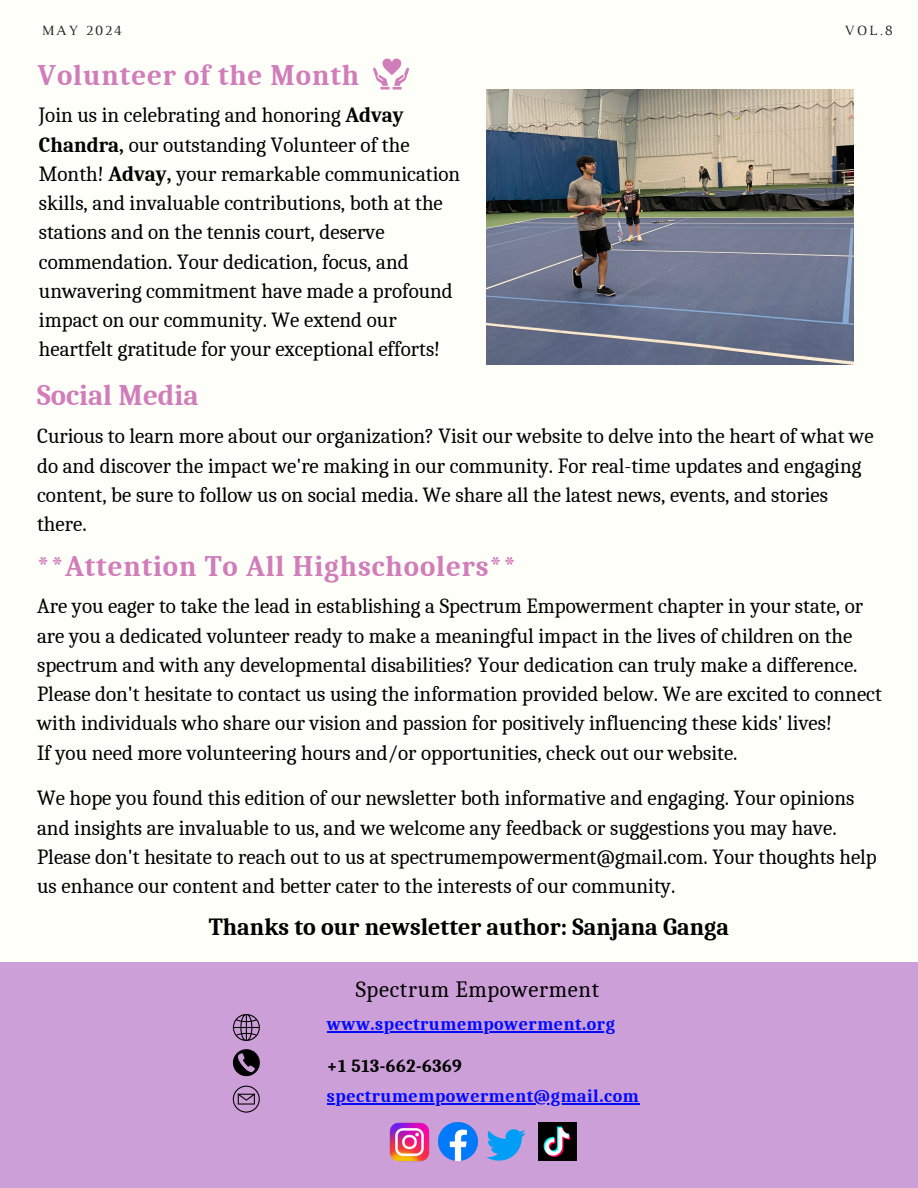
<style>
.page{position:relative;width:918px;height:1188px;background:#fffff9}
.page>*{position:absolute;margin:0;border:0;box-sizing:border-box;transform-origin:0 0}
.t1{font:700 28.95px "Caladea";letter-spacing:.03em;color:#d17dba}
.t2{font:700 28.95px "Caladea";color:#d17dba}
.t3{font:700 24px "Caladea";color:#000}
.t4{font:22.65px "Caladea";letter-spacing:.03em;color:#000}
.t5{font:21px/29.2px "Caladea";color:#000}
.t6{font:700 18px "Caladea";letter-spacing:.03em;color:#000aff}
.t7{font:700 18px "Caladea";letter-spacing:.03em;color:#000}
.t8{font:14.4px "Luthier";letter-spacing:.14em;color:#222}
.s1{font-weight:700}
</style>
<div class="page">
<div style="left:0;top:963px;width:918px;height:225px;background:#cd9fd8"></div>
<img style="left:439px;top:1123px;width:38px;height:38px">
<img style="left:487px;top:1129px;width:38px;height:32px">
<img style="left:538px;top:1123px;width:39px;height:38px">
<img style="left:390px;top:1123px;width:39px;height:39px">
<svg style="left:233px;top:1049px;width:27px;height:27px"></svg>
<svg style="left:233px;top:1086px;width:27px;height:27px"></svg>
<svg style="left:233px;top:1014px;width:27px;height:27px"></svg>
<svg style="left:373px;top:59px;width:36px;height:31px"></svg>
<img style="left:487px;top:90px;width:367px;height:274px">
<hr style="left:327px;top:1103px;width:312px;height:1px;background:#000aff">
<hr style="left:327px;top:1031px;width:288px;height:1px;background:#000aff">
<p class="t8" style="left:41px;top:25px;width:82px">MAY 2024</p>
<h5 class="t8" style="left:844px;top:25px;width:50px">VOL.8</h5>
<p class="t1" style="left:38px;top:59px;width:323px">Volunteer of the Month</p>
<h4 class="t5" style="left:39px;top:101px;width:423px">Join us in celebrating and honoring <span class="s1">Advay Chandra,</span> our outstanding Volunteer of the Month! <span class="s1">Advay,</span> your remarkable communication skills, and invaluable contributions, both at the stations and on the tennis court, deserve commendation. Your dedication, focus, and unwavering commitment have made a profound impact on our community. We extend our heartfelt gratitude for your exceptional efforts!</h4>
<p class="t2" style="left:37px;top:379px;width:163px">Social Media</p>
<h5 class="t5" style="left:37px;top:422px;width:838px">Curious to learn more about our organization? Visit our website to delve into the heart of what we do and discover the impact we're making in our community. For real-time updates and engaging content, be sure to follow us on social media. We share all the latest news, events, and stories there.</h5>
<h2 class="t1" style="left:37px;top:549px;width:481px">**Attention To All Highschoolers**</h2>
<p class="t5" style="left:37px;top:592px;width:846px">Are you eager to take the lead in establishing a Spectrum Empowerment chapter in your state, or are you a dedicated volunteer ready to make a meaningful impact in the lives of children on the spectrum and with any developmental disabilities? Your dedication can truly make a difference.<br>Please don't hesitate to contact us using the information provided below. We are excited to connect with individuals who share our vision and passion for positively influencing these kids' lives!<br>If you need more volunteering hours and/or opportunities, check out our website.</p>
<h3 class="t5" style="left:37px;top:784px;width:841px">We hope you found this edition of our newsletter both informative and engaging. Your opinions and insights are invaluable to us, and we welcome any feedback or suggestions you may have.<br>Please don't hesitate to reach out to us at spectrumempowerment@gmail.com. Your thoughts help us enhance our content and better cater to the interests of our community.</h3>
<h4 class="t3" style="left:209px;top:913px;width:522px">Thanks to our newsletter author: Sanjana Ganga</h4>
<h1 class="t4" style="left:356px;top:977px;width:245px">Spectrum Empowerment</h1>
<h4 class="t6" style="left:327px;top:1014px;width:289px">www.spectrumempowerment.org</h4>
<h1 class="t7" style="left:327px;top:1055px;width:136px">+1 513-662-6369</h1>
<h4 class="t6" style="left:327px;top:1086px;width:313px">spectrumempowerment@gmail.com</h4>
</div>
